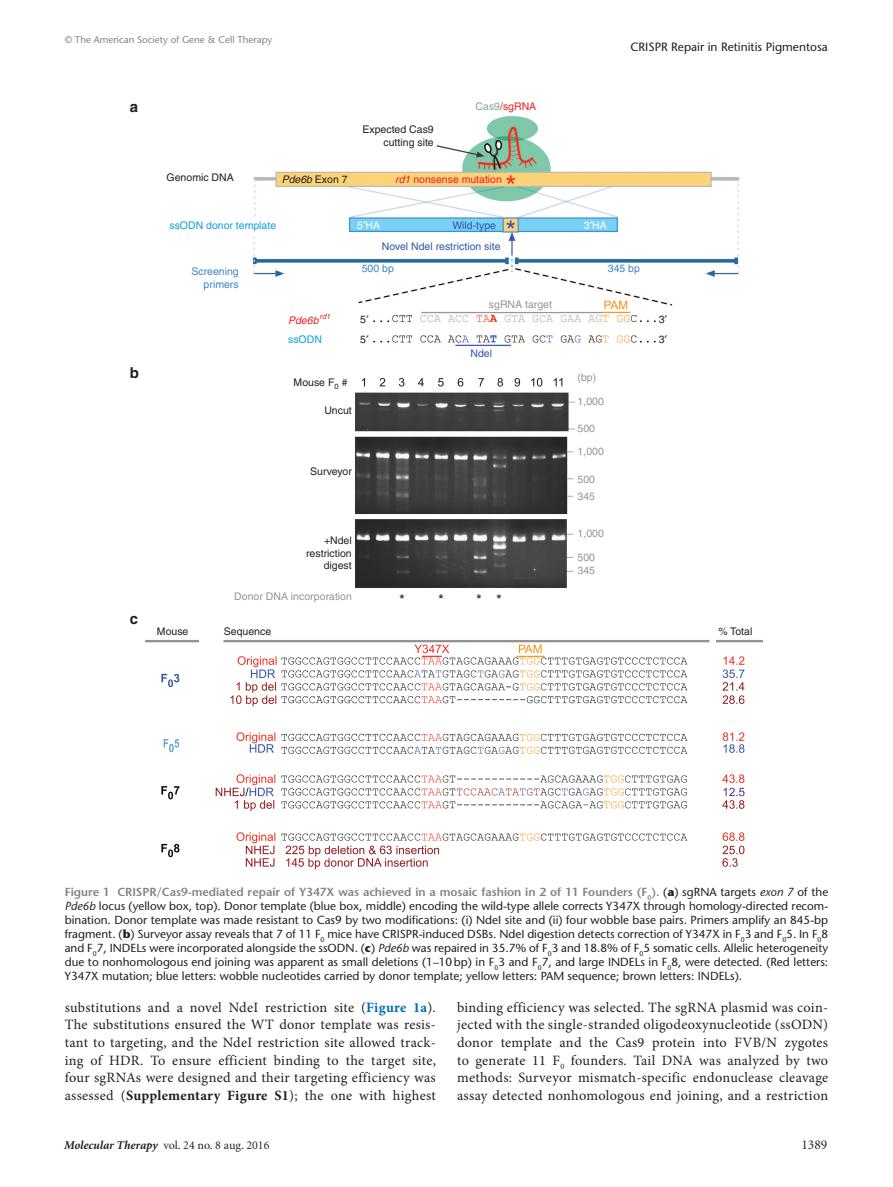
<style>
.page{position:relative;width:893px;height:1187px;background:#fff}
.page>*{position:absolute;margin:0;border:0;box-sizing:border-box;transform-origin:0 0}
.t1{font:15px "Helvetica";color:#231f20}
.t2{font:700 15px "Helvetica";color:#231f20}
.t3{font:14.25px/17.7px "Minion Pro";letter-spacing:.02em;color:#231f20;text-align:justify}
.t4{font:13.5px "Minion";color:#231f20}
.t5{font:12px "Minion";color:#231f20}
.t6{font:12px "Stone Sans";color:#231f20}
.t7{font:11.7px/14.1px "Stone Sans";color:#231f20;text-align:justify}
.t8{font:600 11.7px "ITC Stone Sans";color:#808285}
.t9{font:10.5px/12.6px "Helvetica";color:#231f20;text-align:right}
.t10{font:10.5px "Helvetica";color:#939598}
.t11{font:10.5px "Helvetica";color:#2d56a5}
.t12{font:10.5px "Helvetica";color:#ee1d23}
.t13{font:10.5px/12.6px "Helvetica";color:#3e85c5;text-align:right}
.t14{font:10.5px "Helvetica";color:#12a0db}
.t15{font:italic 10.5px/19.2px "Helvetica";color:#ee1d23}
.t16{font:italic 10.5px "Helvetica";color:#231f20}
.t17{font:10.5px "Helvetica";letter-spacing:.125em;color:#fff}
.t18{font:9.75px "Stone Sans";color:#808285}
.s1{color:#7ba996}
.s2{font-style:normal}
.s3{font-style:italic}
.s4{font-style:normal;color:#12a0db}
.s5{font-family:"Stone Sans";font-weight:400;color:#231f20}
.s6{font-family:"Stone Sans";font-weight:700;color:#231f20}
.s7{font-family:"Stone Sans";font-weight:400;font-style:italic;color:#231f20}
.s8{font-weight:700}
.s9{font-weight:700;color:#006cb3}
.s10{font-weight:700;font-style:italic}
</style>
<div class="page">
<img style="left:252px;top:116px;width:487px;height:231px">
<img style="left:354px;top:377px;width:221px;height:211px">
<img style="left:145px;top:640px;width:618px;height:229px">
<p class="t18" style="left:65px;top:34px;width:209px">© The American Society of Gene &amp; Cell Therapy</p>
<p class="t6" style="left:630px;top:39px;width:199px">CRISPR Repair in Retinitis Pigmentosa</p>
<p class="t2" style="left:130px;top:98px;width:10px">a</p>
<p class="t12" style="left:476px;top:100px;width:62px"><span class="s1">Cas9</span>/sgRNA</p>
<p class="t9" style="left:363px;top:123px;width:73px">Expected Cas9 cutting site</p>
<p class="t9" style="left:167px;top:170px;width:69px">Genomic DNA</p>
<p class="t16" style="left:282px;top:173px;width:67px">Pde6b <span class="s2">Exon 7</span></p>
<p class="t12" style="left:395px;top:173px;width:108px"><span class="s3">rd1</span> nonsense mutation</p>
<p class="t14" style="left:169px;top:219px;width:108px">ssODN donor template</p>
<p class="t17" style="left:357px;top:219px;width:25px">5HA</p>
<p class="t17" style="left:584px;top:219px;width:25px">3HA</p>
<p class="t11" style="left:452px;top:219px;width:45px">Wild-type</p>
<p class="t11" style="left:382px;top:240px;width:120px">Novel Ndel restriction site</p>
<p class="t13" style="left:191px;top:265px;width:49px">Screening primers</p>
<p class="t13" style="left:362px;top:262px;width:34px">500 bp</p>
<p class="t13" style="left:608px;top:262px;width:34px">345 bp</p>
<p class="t2" style="left:130px;top:363px;width:11px">b</p>
<p class="t2" style="left:130px;top:610px;width:10px">c</p>
<p class="t15" style="left:288px;top:310px;width:44px">Pde6b<sup>rd1 </sup><span class="s4">ssODN</span></p>
<p class="t9" style="left:360px;top:312px;width:7px">5</p>
<p class="t9" style="left:360px;top:333px;width:7px">5</p>
<p class="t9" style="left:294px;top:376px;width:55px">Mouse F<sub>0</sub> #</p>
<p class="t9" style="left:324px;top:404px;width:29px">Uncut</p>
<p class="t9" style="left:310px;top:465px;width:43px">Surveyor</p>
<p class="t9" style="left:306px;top:534px;width:47px">+Ndel restriction digest</p>
<p class="t10" style="left:234px;top:590px;width:119px">Donor DNA incorporation</p>
<p class="t10" style="left:489px;top:298px;width:65px">sgRNA target</p>
<p class="t11" style="left:471px;top:347px;width:23px">Ndel</p>
<p class="t1" style="left:399px;top:590px;width:46px">* *</p>
<p class="t1" style="left:476px;top:590px;width:27px">* *</p>
<p class="t10" style="left:578px;top:371px;width:20px">(bp)</p>
<p class="t10" style="left:578px;top:395px;width:28px">1,000</p>
<p class="t10" style="left:578px;top:422px;width:19px">500</p>
<p class="t10" style="left:578px;top:445px;width:28px">1,000</p>
<p class="t10" style="left:578px;top:472px;width:19px">500</p>
<p class="t10" style="left:578px;top:489px;width:19px">345</p>
<p class="t10" style="left:578px;top:527px;width:28px">1,000</p>
<p class="t10" style="left:578px;top:551px;width:19px">500</p>
<p class="t10" style="left:578px;top:564px;width:19px">345</p>
<p class="t9" style="left:659px;top:309px;width:7px;line-height:20.4px;text-align:left">3<br>3</p>
<p class="t9" style="left:157px;top:625px;width:33px">Mouse</p>
<p class="t9" style="left:224px;top:625px;width:49px">Sequence</p>
<p class="t9" style="left:719px;top:625px;width:35px">% Total</p>
<p class="t8" style="left:65px;top:884px;width:765px">Figure 1 CRISPR/Cas9-mediated repair of Y347X was achieved in a mosaic fashion in 2 of 11 Founders (F<sub>0</sub>). <span class="s5">(</span><span class="s6">a</span><span class="s5">) sgRNA targets</span> <span class="s7">exon 7</span> <span class="s5">of the</span></p>
<p class="t7" style="left:65px;top:898px;width:765px"><span class="s3">Pde6b</span> locus (yellow box, top). Donor template (blue box, middle) encoding the wild-type allele corrects Y347X through homology-directed recom&shy;bination. Donor template was made resistant to Cas9 by two modifications: (i) NdeI site and (ii) four wobble base pairs. Primers amplify an 845-bp fragment. (<span class="s8">b</span>) Surveyor assay reveals that 7 of 11 F<sub>0</sub> mice have CRISPR-induced DSBs. NdeI digestion detects correction of Y347X in F<sub>0</sub>3 and F<sub>0</sub>5. In F<sub>0</sub>8 and F<sub>0</sub>7, INDELs were incorporated alongside the ssODN. (<span class="s8">c</span>) <span class="s3">Pde6b</span> was repaired in 35.7% of F<sub>0</sub>3 and 18.8% of F<sub>0</sub>5 somatic cells. Allelic heterogeneity due to nonhomologous end joining was apparent as small deletions (1–10bp) in F<sub>0</sub>3 and F<sub>0</sub>7, and large INDELs in F<sub>0</sub>8, were detected. (Red letters:<br>Y347X mutation; blue letters: wobble nucleotides carried by donor template; yellow letters: PAM sequence; brown letters: INDELs).</p>
<p class="t3" style="left:65px;top:998px;width:373px">substitutions and a novel NdeI restriction site (<span class="s9">Figure 1a</span>).<br>The substitutions ensured the WT donor template was resis&shy;tant to targeting, and the NdeI restriction site allowed track&shy;ing of HDR. To ensure efficient binding to the target site, four sgRNAs were designed and their targeting efficiency was assessed (<span class="s8">Supplementary Figure S1</span>); the one with highest</p>
<p class="t3" style="left:457px;top:998px;width:373px">binding efficiency was selected. The sgRNA plasmid was coin&shy;jected with the single-stranded oligodeoxynucleotide (ssODN) donor template and the Cas9 protein into FVB/N zygotes to generate 11 F<sub>0</sub> founders. Tail DNA was analyzed by two methods: Surveyor mismatch-specific endonuclease cleavage assay detected nonhomologous end joining, and a restriction</p>
<p class="t5" style="left:64px;top:1139px;width:207px"><span class="s10">Molecular Therapy</span> vol. 24 no. 8 aug. 2016</p>
<p class="t4" style="left:801px;top:1138px;width:27px">1389</p>
</div>
